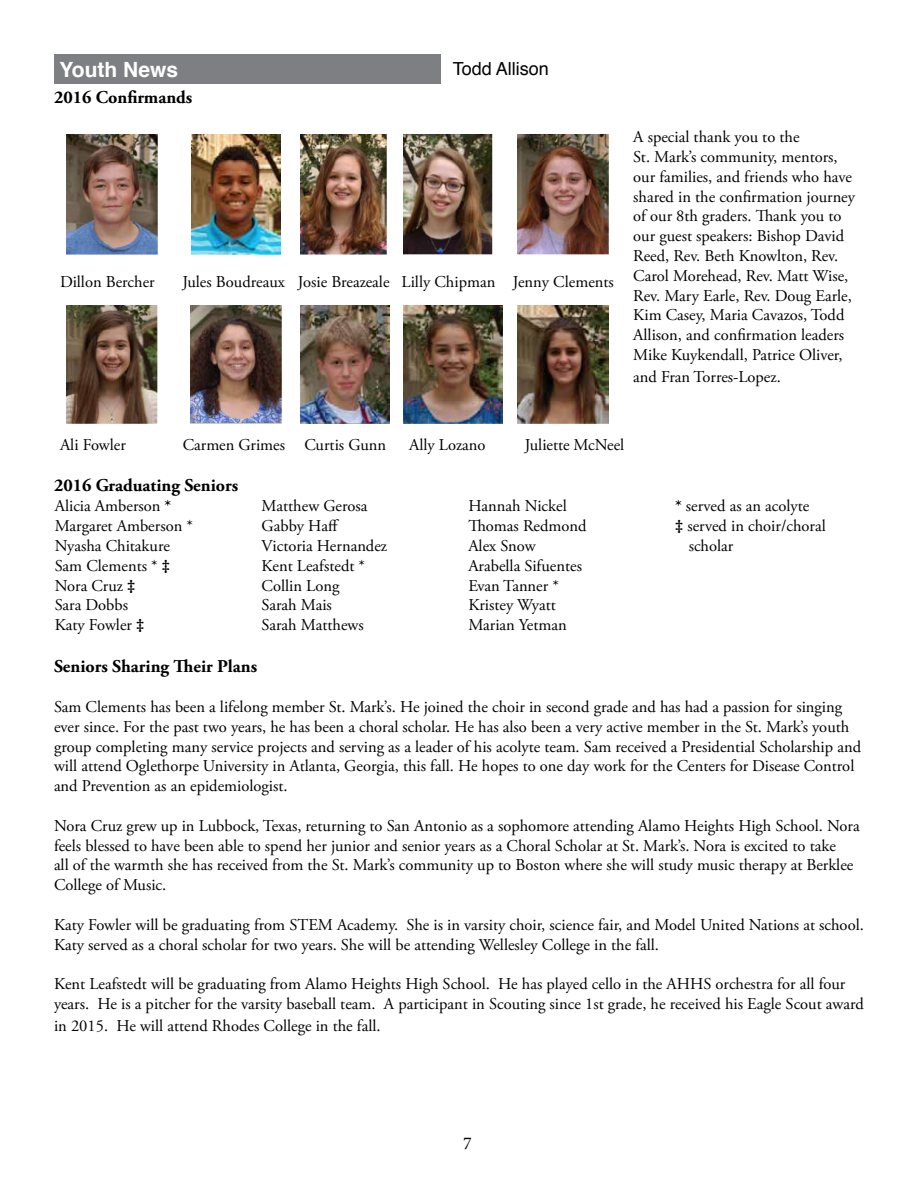
<style>
.page{position:relative;width:918px;height:1188px;background:#fff}
.page>*{position:absolute;margin:0;border:0;box-sizing:border-box;transform-origin:0 0}
.t1{font:700 21px "Helvetica";color:#fff}
.t2{font:700 18px "Adobe Garamond Pro";color:#000}
.t3{font:18px "Helvetica";color:#000}
.t4{font:18px "Minion Pro";color:#000}
.t5{font:16.5px/19.8px "Adobe Garamond Pro";color:#000}
.s1{font-weight:700}
</style>
<div class="page">
<div style="left:54px;top:54px;width:387px;height:29px;background:#7e7f82"></div>
<img style="left:191px;top:135px;width:89px;height:119px">
<img style="left:67px;top:135px;width:91px;height:119px">
<img style="left:301px;top:135px;width:85px;height:119px">
<img style="left:404px;top:135px;width:89px;height:119px">
<img style="left:517px;top:135px;width:92px;height:119px">
<img style="left:67px;top:306px;width:91px;height:117px">
<img style="left:190px;top:306px;width:92px;height:117px">
<img style="left:301px;top:306px;width:88px;height:117px">
<img style="left:404px;top:306px;width:98px;height:117px">
<img style="left:518px;top:306px;width:91px;height:117px">
<p class="t1" style="left:59px;top:52px;width:120px">Youth News</p>
<p class="t3" style="left:453px;top:55px;width:98px">Todd Allison</p>
<p class="t2" style="left:54px;top:87px;width:140px">2016 Confirmands</p>
<p class="t5" style="left:60px;top:272px;width:96px">Dillon Bercher</p>
<p class="t5" style="left:182px;top:272px;width:433px">Jules Boudreaux Josie Breazeale Lilly Chipman Jenny Clements</p>
<p class="t5" style="left:633px;top:128px;width:223px">A special thank you to the<br>St. Mark’s community, mentors, our families, and friends who have shared in the confirmation journey of our 8th graders. Thank you to our guest speakers: Bishop David<br>Reed, Rev. Beth Knowlton, Rev.<br>Carol Morehead, Rev. Matt Wise,<br>Rev. Mary Earle, Rev. Doug Earle,<br>Kim Casey, Maria Cavazos, Todd<br>Allison, and confirmation leaders<br>Mike Kuykendall, Patrice Oliver,</p>
<p class="t5" style="left:633px;top:367px;width:149px">and Fran Torres-Lopez.</p>
<p class="t5" style="left:60px;top:435px;width:67px">Ali Fowler</p>
<p class="t5" style="left:183px;top:435px;width:205px">Carmen Grimes Curtis Gunn</p>
<p class="t5" style="left:409px;top:435px;width:78px">Ally Lozano</p>
<p class="t5" style="left:525px;top:435px;width:101px">Juliette McNeel</p>
<p class="t2" style="left:54px;top:475px;width:186px">2016 Graduating Seniors</p>
<p class="t5" style="left:55px;top:497px;width:140px">Alicia Amberson <span class="s1">*<br></span>Margaret Amberson *<br>Nyasha Chitakure<br>Sam Clements * <span class="s1">‡<br></span>Nora Cruz <span class="s1">‡<br></span>Sara Dobbs<br>Katy Fowler <span class="s1">‡</span></p>
<p class="t5" style="left:262px;top:497px;width:127px">Matthew Gerosa<br>Gabby Haff<br>Victoria Hernandez<br>Kent Leafstedt *<br>Collin Long<br>Sarah Mais<br>Sarah Matthews</p>
<p class="t5" style="left:468px;top:497px;width:120px">Hannah Nickel<br>Thomas Redmond<br>Alex Snow<br>Arabella Sifuentes<br>Evan Tanner *<br>Kristey Wyatt<br>Marian Yetman</p>
<p class="t5" style="left:675px;top:497px;width:136px"><span class="s1">*</span> served as an acolyte</p>
<p class="t5" style="left:675px;top:517px;width:152px"><span class="s1">‡</span> served in choir/choral</p>
<p class="t5" style="left:689px;top:537px;width:46px">scholar</p>
<p class="t2" style="left:54px;top:656px;width:205px">Seniors Sharing Their Plans</p>
<p class="t5" style="left:54px;top:697px;width:809px">Sam Clements has been a lifelong member St. Mark’s. He joined the choir in second grade and has had a passion for singing ever since. For the past two years, he has been a choral scholar. He has also been a very active member in the St. Mark’s youth group completing many service projects and serving as a leader of his acolyte team. Sam received a Presidential Scholarship and will attend Oglethorpe University in Atlanta, Georgia, this fall. He hopes to one day work for the Centers for Disease Control and Prevention as an epidemiologist.</p>
<p class="t5" style="left:54px;top:816px;width:807px">Nora Cruz grew up in Lubbock, Texas, returning to San Antonio as a sophomore attending Alamo Heights High School. Nora feels blessed to have been able to spend her junior and senior years as a Choral Scholar at St. Mark’s. Nora is excited to take<br>all of the warmth she has received from the St. Mark’s community up to Boston where she will study music therapy at Berklee College of Music.</p>
<p class="t5" style="left:54px;top:915px;width:811px">Katy Fowler will be graduating from STEM Academy. She is in varsity choir, science fair, and Model United Nations at school.<br>Katy served as a choral scholar for two years. She will be attending Wellesley College in the fall.</p>
<p class="t5" style="left:54px;top:975px;width:811px">Kent Leafstedt will be graduating from Alamo Heights High School. He has played cello in the AHHS orchestra for all four years. He is a pitcher for the varsity baseball team. A participant in Scouting since 1st grade, he received his Eagle Scout award</p>
<p class="t5" style="left:54px;top:1016px;width:328px">in 2015. He will attend Rhodes College in the fall.</p>
<p class="t4" style="left:463px;top:1131px;width:10px">7</p>
</div>
